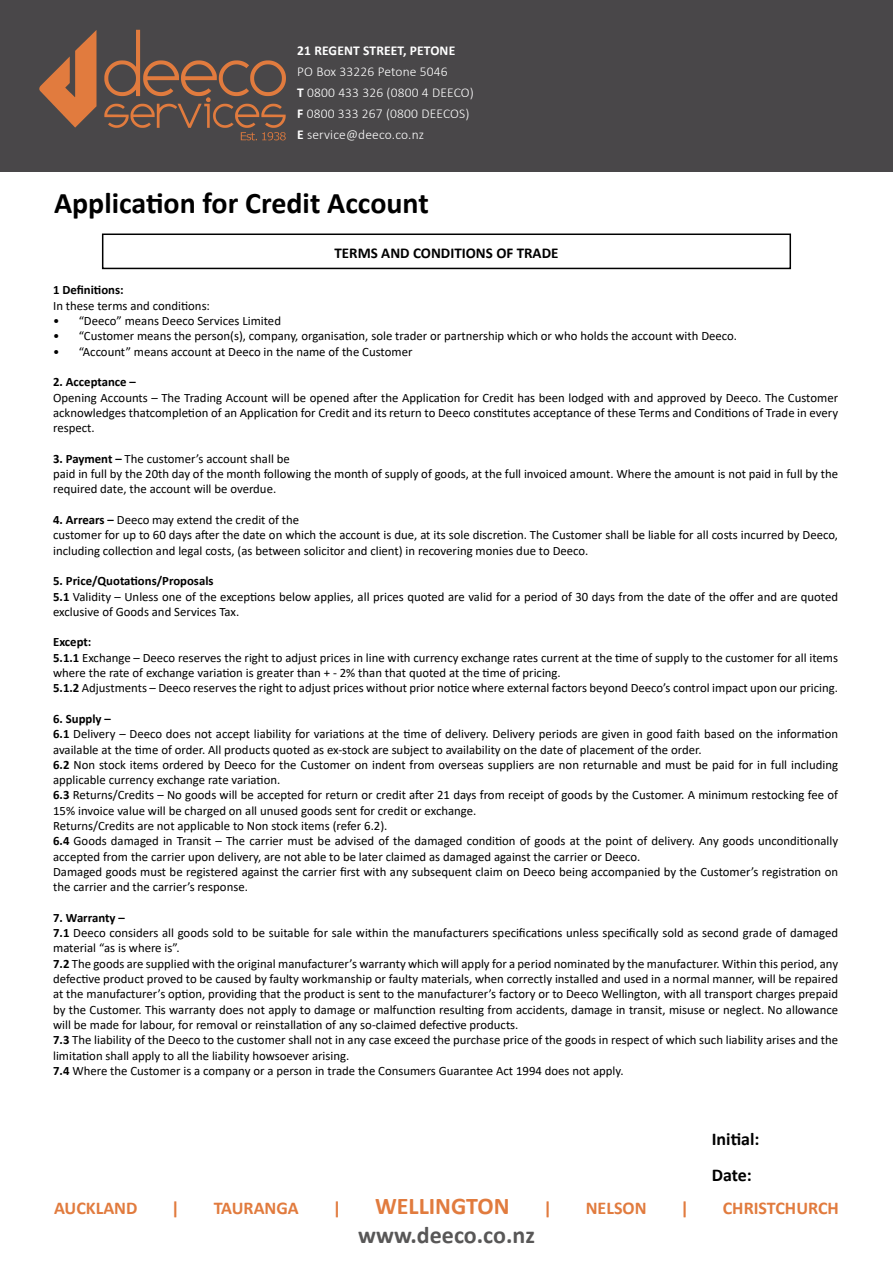
<style>
.page{position:relative;width:893px;height:1263px;background:#fff}
.page>*{position:absolute;margin:0;border:0;box-sizing:border-box;transform-origin:0 0}
.t1{font:700 30px "Calibri";color:#000}
.t2{font:700 24px "Calibri";color:#585757}
.t3{font:700 24px "Calibri";color:#e17b3e}
.t4{font:700 18px "Calibri";color:#e17b3e}
.t5{font:700 18px/36px "Calibri";color:#000}
.t6{font:700 15px "Calibri";color:#000}
.t7{font:300 13.5px/21px "Calibri";letter-spacing:.01em;color:#fff}
.t8{font:700 13.5px "Calibri";letter-spacing:.01em;color:#fff}
.t9{font:12.75px/15.3px "Calibri";color:#000}
.t10{font:700 12.75px "Calibri";color:#000}
.s1{font-weight:700}
</style>
<div class="page">
<div style="left:0;top:0;width:893px;height:171px;background:#494749"></div>
<svg style="left:39px;top:30px;width:247px;height:110px"></svg>
<div style="left:102px;top:233px;width:689px;height:36px;border:2px solid #000"></div>
<p class="t8" style="left:297px;top:41px;width:160px">21 REGENT STREET, PETONE</p>
<p class="t7" style="left:297px;top:61px;width:178px">PO Box 33226 Petone 5046<br><span class="s1">T</span> 0800 433 326 (0800 4 DEECO)<br><span class="s1">F</span> 0800 333 267 (0800 DEECOS)<br><span class="s1">E</span> service@deeco.co.nz</p>
<h1 class="t1" style="left:54px;top:181px;width:376px">Application for Credit Account</h1>
<p class="t6" style="left:334px;top:243px;width:225px">TERMS AND CONDITIONS OF TRADE</p>
<p class="t10" style="left:53px;top:281px;width:72px">1 Definitions:</p>
<p class="t9" style="left:53px;top:298px;width:158px">In these terms and conditions:</p>
<p class="t9" style="left:53px;top:313px;width:229px">• “Deeco” means Deeco Services Limited</p>
<p class="t9" style="left:53px;top:328px;width:685px">• “Customer means the person(s), company, organisation, sole trader or partnership which or who holds the account with Deeco.</p>
<p class="t9" style="left:53px;top:343px;width:361px">• “Account” means account at Deeco in the name of the Customer</p>
<p class="t10" style="left:53px;top:373px;width:84px">2. Acceptance –</p>
<p class="t9" style="left:53px;top:389px;width:786px;text-align:justify">Opening Accounts – The Trading Account will be opened after the Application for Credit has been lodged with and approved by Deeco. The Customer acknowledges thatcompletion of an Application for Credit and its return to Deeco constitutes acceptance of these Terms and Conditions of Trade in every respect.</p>
<p class="t9" style="left:53px;top:451px;width:786px"><span class="s1">3. Payment –</span> The customer’s account shall be<br>paid in full by the 20th day of the month following the month of supply of goods, at the full invoiced amount. Where the amount is not paid in full by the required date, the account will be overdue.</p>
<p class="t9" style="left:53px;top:512px;width:786px"><span class="s1">4. Arrears –</span> Deeco may extend the credit of the<br>customer for up to 60 days after the date on which the account is due, at its sole discretion. The Customer shall be liable for all costs incurred by Deeco, including collection and legal costs, (as between solicitor and client) in recovering monies due to Deeco.</p>
<p class="t9" style="left:53px;top:573px;width:786px"><span class="s1">5. Price/Quotations/Proposals<br>5.1</span> Validity – Unless one of the exceptions below applies, all prices quoted are valid for a period of 30 days from the date of the offer and are quoted exclusive of Goods and Services Tax.</p>
<p class="t9" style="left:53px;top:634px;width:786px"><span class="s1">Except:<br>5.1.1</span> Exchange – Deeco reserves the right to adjust prices in line with currency exchange rates current at the time of supply to the customer for all items where the rate of exchange variation is greater than + - 2% than that quoted at the time of pricing.<br><span class="s1">5.1.2</span> Adjustments – Deeco reserves the right to adjust prices without prior notice where external factors beyond Deeco’s control impact upon our pricing.</p>
<p class="t9" style="left:53px;top:711px;width:786px"><span class="s1">6. Supply –<br>6.1</span> Delivery – Deeco does not accept liability for variations at the time of delivery. Delivery periods are given in good faith based on the information available at the time of order. All products quoted as ex-stock are subject to availability on the date of placement of the order.<br><span class="s1">6.2</span> Non stock items ordered by Deeco for the Customer on indent from overseas suppliers are non returnable and must be paid for in full including applicable currency exchange rate variation.<br><span class="s1">6.3</span> Returns/Credits – No goods will be accepted for return or credit after 21 days from receipt of goods by the Customer. A minimum restocking fee of 15% invoice value will be charged on all unused goods sent for credit or exchange.<br>Returns/Credits are not applicable to Non stock items (refer 6.2).<br><span class="s1">6.4</span> Goods damaged in Transit – The carrier must be advised of the damaged condition of goods at the point of delivery. Any goods unconditionally accepted from the carrier upon delivery, are not able to be later claimed as damaged against the carrier or Deeco.<br>Damaged goods must be registered against the carrier first with any subsequent claim on Deeco being accompanied by the Customer’s registration on the carrier and the carrier’s response.</p>
<p class="t9" style="left:53px;top:910px;width:786px"><span class="s1">7. Warranty –<br>7.1</span> Deeco considers all goods sold to be suitable for sale within the manufacturers specifications unless specifically sold as second grade of damaged material “as is where is”.<br><span class="s1">7.2</span> The goods are supplied with the original manufacturer’s warranty which will apply for a period nominated by the manufacturer. Within this period, any defective product proved to be caused by faulty workmanship or faulty materials, when correctly installed and used in a normal manner, will be repaired at the manufacturer’s option, providing that the product is sent to the manufacturer’s factory or to Deeco Wellington, with all transport charges prepaid by the Customer. This warranty does not apply to damage or malfunction resulting from accidents, damage in transit, misuse or neglect. No allowance will be made for labour, for removal or reinstallation of any so-claimed defective products.<br><span class="s1">7.3</span> The liability of the Deeco to the customer shall not in any case exceed the purchase price of the goods in respect of which such liability arises and the limitation shall apply to all the liability howsoever arising.<br><span class="s1">7.4</span> Where the Customer is a company or a person in trade the Consumers Guarantee Act 1994 does not apply.</p>
<h3 class="t5" style="left:712px;top:1120px;width:49px">Initial:<br>Date:</h3>
<h3 class="t4" style="left:54px;top:1196px;width:85px">AUCKLAND</h3>
<h3 class="t4" style="left:171px;top:1196px;width:10px">|</h3>
<h3 class="t4" style="left:214px;top:1196px;width:87px">TAURANGA</h3>
<h3 class="t4" style="left:333px;top:1196px;width:10px">|</h3>
<h2 class="t3" style="left:375px;top:1189px;width:136px">WELLINGTON</h2>
<h3 class="t4" style="left:543px;top:1196px;width:10px">|</h3>
<h3 class="t4" style="left:586px;top:1196px;width:62px">NELSON</h3>
<h3 class="t4" style="left:680px;top:1196px;width:10px">|</h3>
<h3 class="t4" style="left:723px;top:1196px;width:118px">CHRISTCHURCH</h3>
<h2 class="t2" style="left:358px;top:1218px;width:178px">www.deeco.co.nz</h2>
</div>
